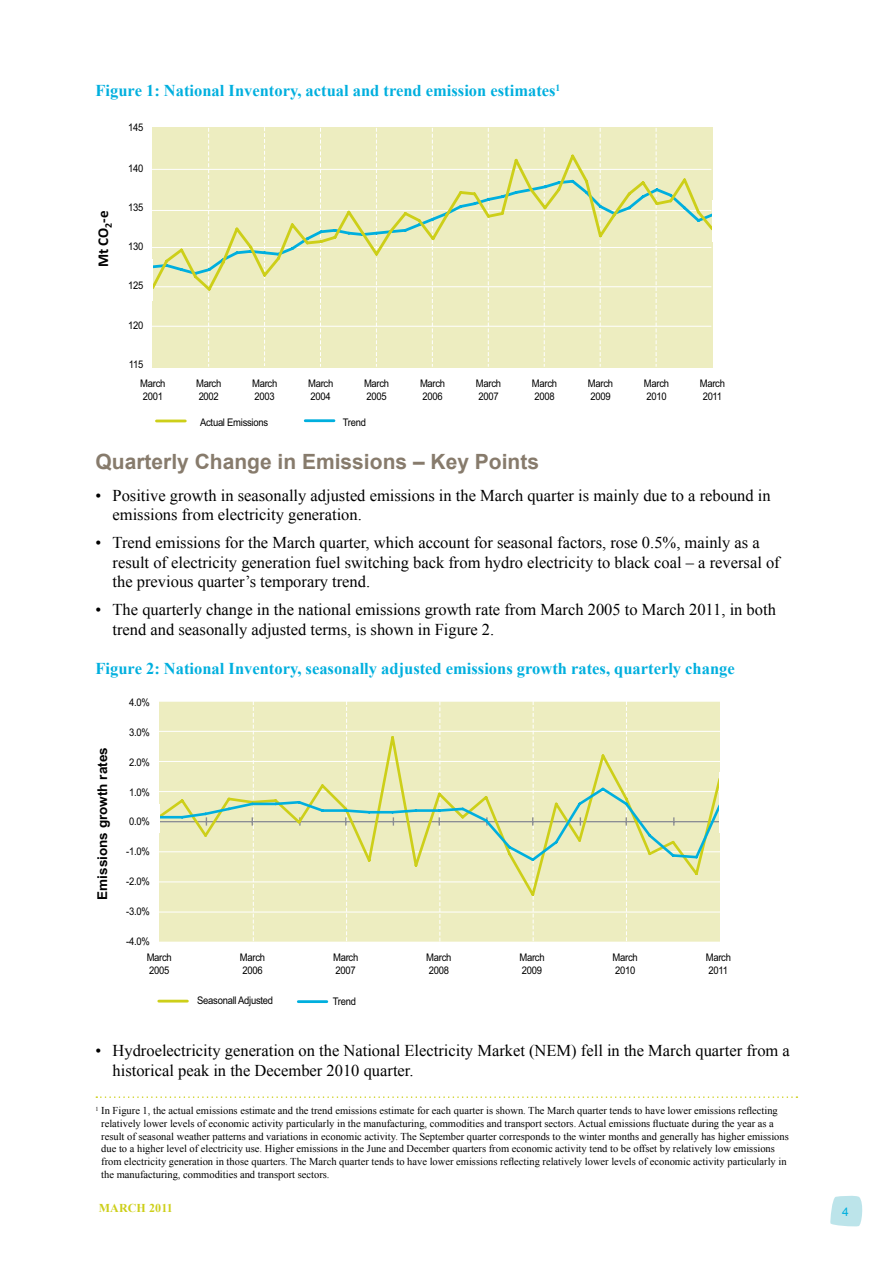
<style>
.page{position:relative;width:893px;height:1263px;background:#fff}
.page>*{position:absolute;margin:0;border:0;box-sizing:border-box;transform-origin:0 0}
.t1{font:700 21px "Arial";color:#877b6c}
.t2{font:16.5px/19.5px "Times New Roman";color:#000}
.t3{font:700 16.5px "Times New Roman";color:#00afde}
.t4{font:700 15px "Calibri";color:#000}
.t5{font:700 13.5px "Arial";color:#000}
.t6{font:700 12px "Times New Roman";letter-spacing:.01em;color:#cdcf19}
.t7{font:12px "Arial";color:#00afde}
.t8{font:10.5px/12.8px "Times New Roman";color:#000}
.t9{font:10.5px/12.6px "Arial";letter-spacing:-.03em;color:#000;scale:.9 1}
</style>
<div class="page">
<svg style="left:830px;top:1195px;width:33px;height:32px"></svg>
<div style="left:152px;top:127px;width:560px;height:241px;background:#ededc0"></div>
<svg style="left:320px;top:128px;width:1px;height:238px"></svg>
<svg style="left:376px;top:128px;width:1px;height:238px"></svg>
<svg style="left:208px;top:128px;width:1px;height:238px"></svg>
<svg style="left:264px;top:128px;width:1px;height:238px"></svg>
<svg style="left:488px;top:128px;width:1px;height:238px"></svg>
<svg style="left:432px;top:128px;width:1px;height:238px"></svg>
<svg style="left:544px;top:128px;width:1px;height:238px"></svg>
<svg style="left:600px;top:128px;width:1px;height:238px"></svg>
<svg style="left:656px;top:128px;width:1px;height:238px"></svg>
<hr style="left:156px;top:420px;width:29px;height:2px;background:#cdcf19">
<hr style="left:305px;top:419px;width:29px;height:3px;background:#00afde">
<hr style="left:152px;top:326px;width:559px;height:1px;background:#fff">
<svg style="left:152px;top:152px;width:561px;height:141px"></svg>
<div style="left:712px;top:200px;width:8px;height:42px;background:#fff"></div>
<hr style="left:159px;top:1000px;width:28px;height:2px;background:#cdcf19">
<hr style="left:298px;top:1000px;width:29px;height:3px;background:#00afde">
<svg style="left:159px;top:701px;width:561px;height:240px;background:#e9ebbe"></svg>
<svg style="left:96px;top:1096px;width:701px;height:2px"></svg>
<h2 class="t3" style="left:96px;top:79px;width:466px">Figure 1: National Inventory, actual and trend emission estimates<sup>1</sup></h2>
<p class="t9" style="left:128px;top:121px;width:18px">145</p>
<h3 class="t4" style="left:93px;top:267px;width:58px;rotate:-90deg">Mt CO<sub>2</sub>-e</h3>
<p class="t9" style="left:128px;top:162px;width:18px">140</p>
<p class="t9" style="left:128px;top:201px;width:18px">135</p>
<p class="t9" style="left:128px;top:240px;width:18px">130</p>
<p class="t9" style="left:128px;top:279px;width:18px">125</p>
<p class="t9" style="left:128px;top:319px;width:18px">120</p>
<p class="t9" style="left:129px;top:358px;width:18px">115</p>
<p class="t9" style="left:140px;top:377px;width:29px">March<br>2001</p>
<p class="t9" style="left:196px;top:377px;width:29px">March<br>2002</p>
<p class="t9" style="left:252px;top:377px;width:29px">March<br>2003</p>
<p class="t9" style="left:308px;top:377px;width:29px">March<br>2004</p>
<p class="t9" style="left:364px;top:377px;width:29px">March<br>2005</p>
<p class="t9" style="left:420px;top:377px;width:29px">March<br>2006</p>
<p class="t9" style="left:476px;top:377px;width:29px">March<br>2007</p>
<p class="t9" style="left:532px;top:377px;width:29px">March<br>2008</p>
<p class="t9" style="left:588px;top:377px;width:29px">March<br>2009</p>
<p class="t9" style="left:644px;top:377px;width:29px">March<br>2010</p>
<p class="t9" style="left:700px;top:377px;width:29px">March<br>2011</p>
<p class="t9" style="left:200px;top:416px;width:77px">Actual Emissions</p>
<p class="t9" style="left:343px;top:416px;width:27px">Trend</p>
<h1 class="t1" style="left:96px;top:447px;width:445px">Quarterly Change in Emissions – Key Points</h1>
<h2 class="t2" style="left:113px;top:485px;width:660px;text-indent:-17px">• Positive growth in seasonally adjusted emissions in the March quarter is mainly due to a rebound in emissions from electricity generation.</h2>
<p class="t2" style="left:113px;top:533px;width:669px;text-indent:-17px">• Trend emissions for the March quarter, which account for seasonal factors, rose 0.5%, mainly as a result of electricity generation fuel switching back from hydro electricity to black coal – a reversal of the previous quarter’s temporary trend.</p>
<h2 class="t2" style="left:113px;top:600px;width:665px;text-indent:-17px">• The quarterly change in the national emissions growth rate from March 2005 to March 2011, in both trend and seasonally adjusted terms, is shown in Figure 2.</h2>
<h2 class="t3" style="left:96px;top:657px;width:641px">Figure 2: National Inventory, seasonally adjusted emissions growth rates, quarterly change</h2>
<p class="t9" style="left:129px;top:696px;width:25px">4.0%</p>
<p class="t5" style="left:94px;top:900px;width:154px;rotate:-90deg">Emissions growth rates</p>
<p class="t9" style="left:129px;top:726px;width:25px">3.0%</p>
<p class="t9" style="left:129px;top:756px;width:25px">2.0%</p>
<p class="t9" style="left:129px;top:786px;width:25px">1.0%</p>
<p class="t9" style="left:129px;top:815px;width:25px">0.0%</p>
<p class="t9" style="left:126px;top:845px;width:28px">-1.0%</p>
<p class="t9" style="left:126px;top:875px;width:28px">-2.0%</p>
<p class="t9" style="left:126px;top:905px;width:28px">-3.0%</p>
<p class="t9" style="left:126px;top:935px;width:28px">-4.0%</p>
<p class="t9" style="left:147px;top:951px;width:30px">March<br>2005</p>
<p class="t9" style="left:240px;top:951px;width:30px">March<br>2006</p>
<p class="t9" style="left:333px;top:951px;width:30px">March<br>2007</p>
<p class="t9" style="left:426px;top:951px;width:30px">March<br>2008</p>
<p class="t9" style="left:519px;top:951px;width:30px">March<br>2009</p>
<p class="t9" style="left:613px;top:951px;width:30px">March<br>2010</p>
<p class="t9" style="left:706px;top:951px;width:30px">March<br>2011</p>
<p class="t9" style="left:197px;top:994px;width:86px">Seasonall Adjusted</p>
<p class="t9" style="left:333px;top:995px;width:27px">Trend</p>
<h2 class="t2" style="left:113px;top:1041px;width:679px;text-indent:-17px">• Hydroelectricity generation on the National Electricity Market (NEM) fell in the March quarter from a historical peak in the December 2010 quarter.</h2>
<p class="t8" style="left:101px;top:1104px;width:689px;text-indent:-6px"><sup>1</sup> In Figure 1, the actual emissions estimate and the trend emissions estimate for each quarter is shown. The March quarter tends to have lower emissions reflecting relatively lower levels of economic activity particularly in the manufacturing, commodities and transport sectors. Actual emissions fluctuate during the year as a result of seasonal weather patterns and variations in economic activity. The September quarter corresponds to the winter months and generally has higher emissions due to a higher level of electricity use. Higher emissions in the June and December quarters from economic activity tend to be offset by relatively low emissions from electricity generation in those quarters. The March quarter tends to have lower emissions reflecting relatively lower levels of economic activity particularly in the manufacturing, commodities and transport sectors.</p>
<p class="t6" style="left:99px;top:1200px;width:76px">March 2011</p>
<p class="t7" style="left:842px;top:1204px;width:8px">4</p>
</div>
